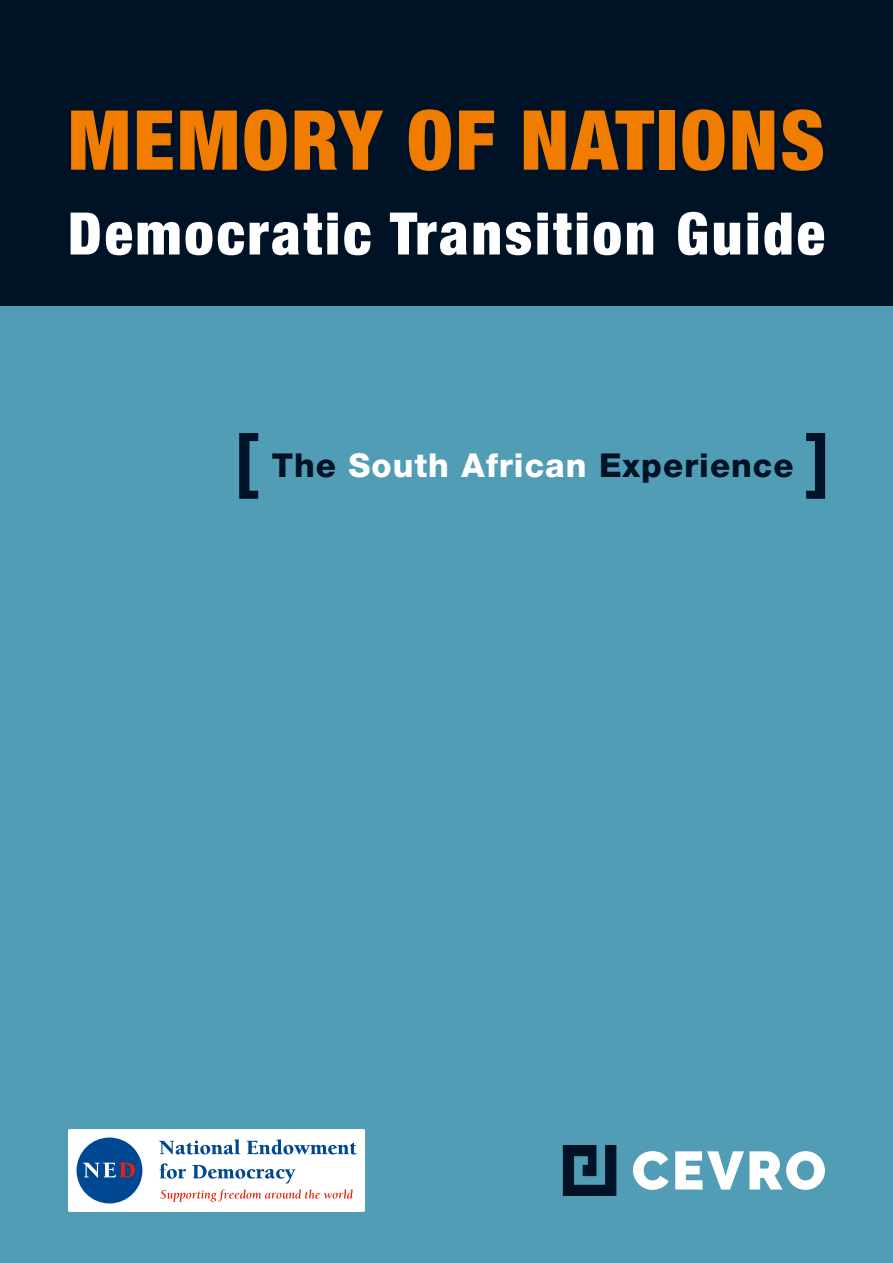
<style>
.page{position:relative;width:893px;height:1263px;background:#fff}
.page>*{position:absolute;margin:0;border:0;box-sizing:border-box;transform-origin:0 0}
.t1{font:900 condensed 82.8px "Helvetica Neue LT Pro";letter-spacing:.03em;color:#f17d00}
.t2{font:900 condensed 58.65px "Helvetica Neue LT Pro";letter-spacing:.05em;color:#fff}
.t3{font:800 33px "Helvetica Neue LT Pro";letter-spacing:.03em;color:#001225}
.s1{font-weight:700;font-size:72px}
.s2{color:#fff}
</style>
<div class="page">
<div style="left:0;top:306px;width:893px;height:957px;background:#529db6"></div>
<div style="left:0;top:0;width:893px;height:306px;background:#001225"></div>
<svg style="left:633px;top:1151px;width:36px;height:39px"></svg>
<svg style="left:675px;top:1151px;width:150px;height:39px"></svg>
<svg style="left:563px;top:1145px;width:53px;height:51px"></svg>
<div style="left:68px;top:1129px;width:297px;height:83px;background:#fff;border-radius:2px"></div>
<div style="left:77px;top:1137px;width:65px;height:66px;background:#004992;border-radius:50%"></div>
<svg style="left:83px;top:1163px;width:52px;height:14px"></svg>
<svg style="left:159px;top:1139px;width:81px;height:15px"></svg>
<svg style="left:247px;top:1139px;width:110px;height:15px"></svg>
<svg style="left:160px;top:1163px;width:26px;height:16px"></svg>
<svg style="left:193px;top:1165px;width:103px;height:18px"></svg>
<svg style="left:160px;top:1189px;width:193px;height:13px"></svg>
<h1 class="t1" style="left:68px;top:91px;width:758px">MEMORY OF NATIONS</h1>
<h2 class="t2" style="left:68px;top:199px;width:758px">Democratic Transition Guide</h2>
<p class="t3" style="left:234px;top:445px;width:597px"><span class="s1">[</span> The <span class="s2">South African</span> Experience <span class="s1">]</span></p>
</div>
